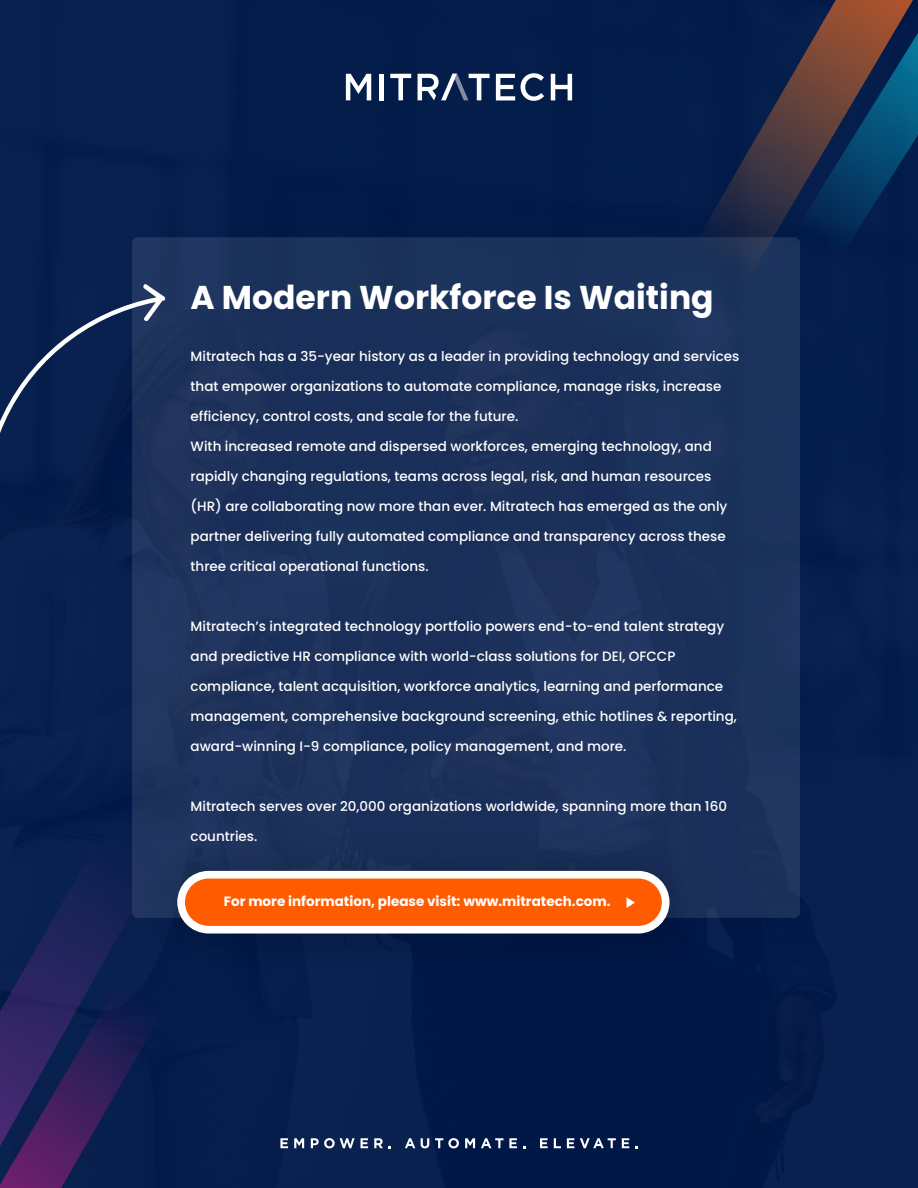
<style>
.page{position:relative;width:918px;height:1188px;background:#001949}
.page>*{position:absolute;margin:0;border:0;box-sizing:border-box;transform-origin:0 0}
.t1{font:700 33px "Poppins";color:#fff}
.t2{font:500 13.5px "Poppins";color:#fff}
.t3{font:700 13.5px "Poppins";color:#fff}
</style>
<div class="page">
<div style="left:132px;top:237px;width:668px;height:681px;background:#1b315a;border-radius:6px"></div>
<svg style="left:704px;top:0;width:209px;height:263px"></svg>
<svg style="left:790px;top:33px;width:128px;height:230px"></svg>
<svg style="left:0;top:1146px;width:86px;height:42px"></svg>
<svg style="left:0;top:828px;width:157px;height:318px"></svg>
<svg style="left:280px;top:1138px;width:8px;height:10px"></svg>
<svg style="left:294px;top:1138px;width:10px;height:10px"></svg>
<svg style="left:311px;top:1138px;width:44px;height:10px"></svg>
<svg style="left:361px;top:1138px;width:7px;height:10px"></svg>
<svg style="left:374px;top:1138px;width:9px;height:10px"></svg>
<svg style="left:405px;top:1138px;width:10px;height:10px"></svg>
<svg style="left:421px;top:1138px;width:8px;height:10px"></svg>
<svg style="left:435px;top:1138px;width:24px;height:10px"></svg>
<svg style="left:465px;top:1138px;width:10px;height:10px"></svg>
<svg style="left:481px;top:1138px;width:22px;height:10px"></svg>
<svg style="left:509px;top:1138px;width:8px;height:10px"></svg>
<svg style="left:540px;top:1138px;width:8px;height:10px"></svg>
<svg style="left:554px;top:1138px;width:7px;height:10px"></svg>
<svg style="left:567px;top:1138px;width:7px;height:10px"></svg>
<svg style="left:580px;top:1138px;width:36px;height:10px"></svg>
<svg style="left:622px;top:1138px;width:7px;height:10px"></svg>
<svg style="left:346px;top:74px;width:25px;height:26px"></svg>
<hr style="left:380px;top:74px;width:4px;height:26px;background:#fff">
<svg style="left:390px;top:74px;width:21px;height:26px"></svg>
<svg style="left:496px;top:74px;width:19px;height:26px"></svg>
<svg style="left:521px;top:73px;width:23px;height:28px"></svg>
<svg style="left:551px;top:74px;width:21px;height:26px"></svg>
<svg style="left:418px;top:74px;width:72px;height:26px"></svg>
<img style="left:124px;top:828px;width:515px;height:158px">
<svg style="left:177px;top:871px;width:493px;height:63px;background:#f68345"></svg>
<svg style="left:0;top:284px;width:166px;height:149px"></svg>
<h1 class="t1" style="left:191px;top:278px;width:525px">A Modern Workforce Is Waiting</h1>
<p class="t2" style="left:191px;top:349px;width:550px">Mitratech has a 35-year history as a leader in providing technology and services</p>
<p class="t2" style="left:191px;top:379px;width:532px">that empower organizations to automate compliance, manage risks, increase</p>
<p class="t2" style="left:191px;top:409px;width:329px">efficiency, control costs, and scale for the future.</p>
<p class="t2" style="left:191px;top:439px;width:523px">With increased remote and dispersed workforces, emerging technology, and</p>
<p class="t2" style="left:191px;top:469px;width:522px">rapidly changing regulations, teams across legal, risk, and human resources</p>
<p class="t2" style="left:191px;top:499px;width:538px">(HR) are collaborating now more than ever. Mitratech has emerged as the only</p>
<p class="t2" style="left:191px;top:529px;width:537px">partner delivering fully automated compliance and transparency across these</p>
<p class="t2" style="left:191px;top:559px;width:240px">three critical operational functions.</p>
<p class="t2" style="left:191px;top:619px;width:535px">Mitratech’s integrated technology portfolio powers end-to-end talent strategy</p>
<p class="t2" style="left:191px;top:649px;width:486px">and predictive HR compliance with world-class solutions for DEI, OFCCP</p>
<p class="t2" style="left:191px;top:679px;width:534px">compliance, talent acquisition, workforce analytics, learning and performance</p>
<p class="t2" style="left:191px;top:708px;width:548px">management, comprehensive background screening, ethic hotlines &amp; reporting,</p>
<p class="t2" style="left:191px;top:738px;width:437px">award-winning I-9 compliance, policy management, and more.</p>
<p class="t2" style="left:191px;top:798px;width:538px">Mitratech serves over 20,000 organizations worldwide, spanning more than 160</p>
<p class="t2" style="left:191px;top:828px;width:68px">countries.</p>
<p class="t3" style="left:224px;top:894px;width:388px">For more information, please visit: www.mitratech.com.</p>
</div>
